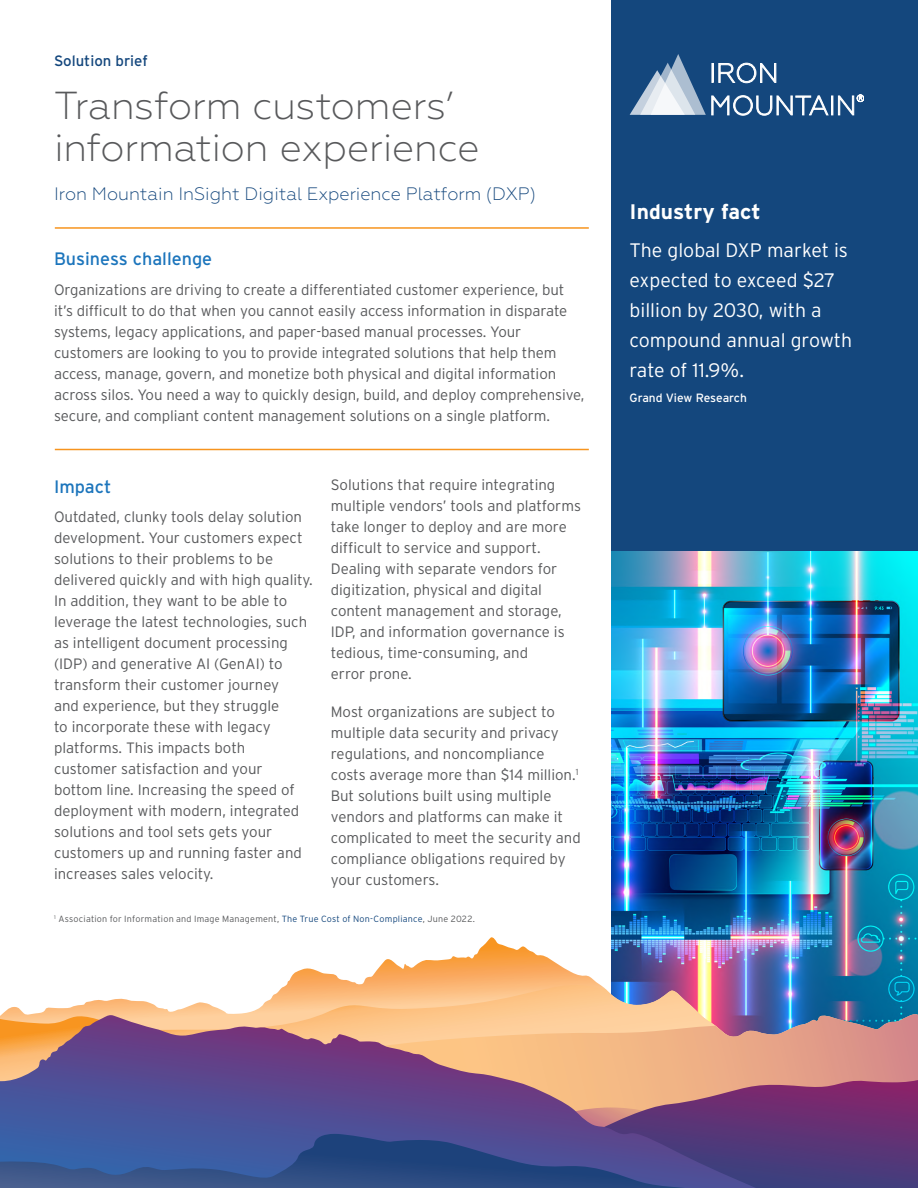
<style>
.page{position:relative;width:918px;height:1188px;background:#fff}
.page>*{position:absolute;margin:0;border:0;box-sizing:border-box;transform-origin:0 0}
.t1{font:300 39px/42px "Geometria";color:#58595b}
.t2{font:700 21px "Interstate";color:#fff}
.t3{font:300 19.5px/30px "Interstate";color:#fff}
.t4{font:300 18px "Geometria";color:#14477d}
.t5{font:18px "Interstate";color:#1c75bc}
.t6{font:300 15px/21px "Interstate";color:#58595b}
.t7{font:15px "Interstate";color:#14477d}
.t8{font:12px "Interstate";letter-spacing:-.01em;color:#fff}
.t9{font:300 9px "Interstate";letter-spacing:.025em;color:#58595b}
.s1{color:#14477d}
</style>
<div class="page">
<div style="left:611px;top:0;width:307px;height:551px;background:#14477d"></div>
<img style="left:611px;top:551px;width:307px;height:386px">
<img style="left:286px;top:937px;width:632px;height:77px">
<svg style="left:1px;top:985px;width:726px;height:30px"></svg>
<svg style="left:368px;top:1014px;width:550px;height:65px;background:#c4918d"></svg>
<svg style="left:0;top:1015px;width:756px;height:64px;background:#c28d84"></svg>
<svg style="left:0;top:1079px;width:918px;height:109px;background:#564e89"></svg>
<svg style="left:630px;top:54px;width:234px;height:61px"></svg>
<hr style="left:55px;top:227px;width:534px;height:2px;background:#f7941e">
<hr style="left:55px;top:449px;width:534px;height:1px;background:#f7941e">
<p class="t7" style="left:54px;top:52px;width:95px">Solution brief</p>
<h1 class="t1" style="left:54px;top:84px;width:427px">Transform customers’ information experience</h1>
<p class="t4" style="left:54px;top:184px;width:484px">Iron Mountain InSight Digital Experience Platform (DXP)</p>
<p class="t5" style="left:54px;top:248px;width:160px">Business challenge</p>
<p class="t6" style="left:54px;top:279px;width:532px">Organizations are driving to create a differentiated customer experience, but it’s difficult to do that when you cannot easily access information in disparate systems, legacy applications, and paper-based manual processes. Your customers are looking to you to provide integrated solutions that help them access, manage, govern, and monetize both physical and digital information across silos. You need a way to quickly design, build, and deploy comprehensive, secure, and compliant content management solutions on a single platform.</p>
<p class="t5" style="left:54px;top:476px;width:59px">Impact</p>
<p class="t6" style="left:54px;top:506px;width:260px">Outdated, clunky tools delay solution development. Your customers expect solutions to their problems to be delivered quickly and with high quality.<br>In addition, they want to be able to leverage the latest technologies, such as intelligent document processing (IDP) and generative AI (GenAI) to transform their customer journey<br>and experience, but they struggle<br>to incorporate these with legacy platforms. This impacts both<br>customer satisfaction and your bottom line. Increasing the speed of deployment with modern, integrated solutions and tool sets gets your customers up and running faster and increases sales velocity.</p>
<p class="t6" style="left:331px;top:475px;width:252px">Solutions that require integrating multiple vendors’ tools and platforms take longer to deploy and are more difficult to service and support.<br>Dealing with separate vendors for digitization, physical and digital content management and storage,<br>IDP, and information governance is tedious, time-consuming, and<br>error prone.</p>
<p class="t6" style="left:331px;top:702px;width:252px">Most organizations are subject to multiple data security and privacy regulations, and noncompliance costs average more than $14 million.<sup>1<br></sup>But solutions built using multiple vendors and platforms can make it complicated to meet the security and compliance obligations required by your customers.</p>
<p class="t9" style="left:54px;top:914px;width:422px"><sup>1</sup> Association for Information and Image Management, <span class="s1">The True Cost of Non-Compliance</span>, June 2022.</p>
<h2 class="t2" style="left:630px;top:199px;width:133px">Industry fact</h2>
<h3 class="t3" style="left:630px;top:235px;width:224px">The global DXP market is expected to exceed $27 billion by 2030, with a compound annual growth rate of 11.9%.</h3>
<p class="t8" style="left:630px;top:391px;width:119px">Grand View Research</p>
</div>
